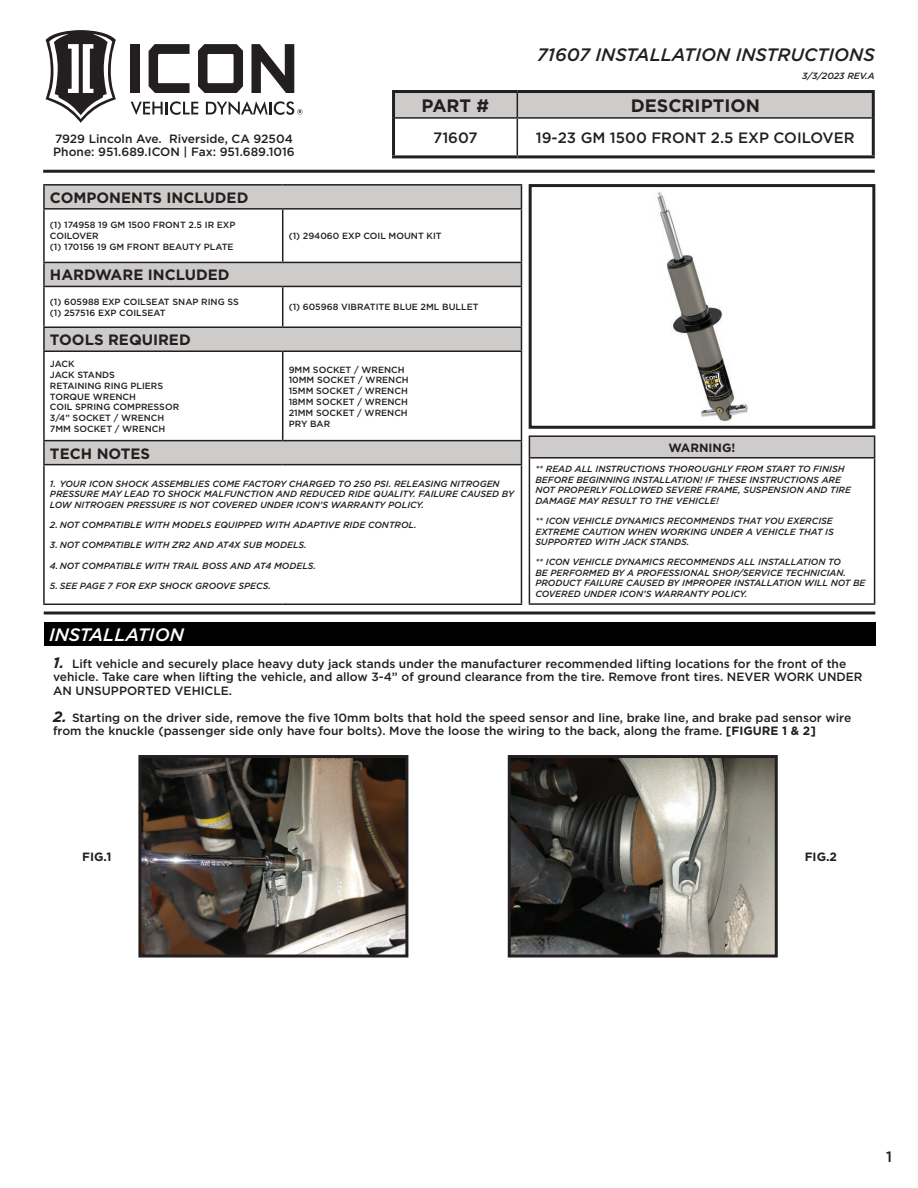
<style>
.page{position:relative;width:918px;height:1188px;background:#fff}
.page>*{position:absolute;margin:0;border:0;box-sizing:border-box;transform-origin:0 0}
.t1{font:italic 500 18px "Gotham";color:#231f20}
.t2{font:700 18px "Gotham";color:#231f20}
.t3{font:italic 500 18px "Gotham";color:#fff}
.t4{font:700 15px "Gotham";color:#231f20}
.t5{font:500 15px "Gotham";color:#231f20}
.t6{font:500 12px/13.5px "Gotham";color:#231f20}
.t7{font:700 12px "Gotham";color:#231f20}
.t8{font:italic 500 9px/10.8px "Gotham";color:#231f20}
.t9{font:500 9px/10.8px "Gotham";color:#231f20}
.s1{font-weight:700;font-style:italic;font-size:15px}
.s2{font-weight:700}
</style>
<div class="page">
<hr style="left:43px;top:170px;width:832px;height:3px;background:#231f20">
<div style="left:395px;top:93px;width:477px;height:24px;background:#ceccca"></div>
<hr style="left:395px;top:117px;width:122px;height:2px;background:#231f20">
<hr style="left:517px;top:117px;width:355px;height:2px;background:#231f20">
<hr style="left:517px;top:119px;width:1px;height:36px;background:#231f20">
<hr style="left:392px;top:90px;width:125px;height:3px;background:#231f20">
<hr style="left:392px;top:93px;width:3px;height:25px;background:#231f20">
<hr style="left:517px;top:90px;width:358px;height:3px;background:#231f20">
<hr style="left:872px;top:93px;width:3px;height:25px;background:#231f20">
<hr style="left:392px;top:118px;width:3px;height:37px;background:#231f20">
<hr style="left:872px;top:118px;width:3px;height:37px;background:#231f20">
<hr style="left:392px;top:155px;width:125px;height:3px;background:#231f20">
<hr style="left:517px;top:155px;width:358px;height:3px;background:#231f20">
<div style="left:529px;top:436px;width:346px;height:22px;background:#ceccca"></div>
<hr style="left:529px;top:435px;width:346px;height:2px;background:#231f20">
<svg style="left:529px;top:437px;width:1px;height:20px"></svg>
<svg style="left:874px;top:437px;width:1px;height:20px"></svg>
<hr style="left:529px;top:457px;width:346px;height:2px;background:#231f20">
<hr style="left:529px;top:459px;width:1px;height:144px;background:#231f20">
<hr style="left:874px;top:459px;width:1px;height:144px;background:#231f20">
<hr style="left:529px;top:603px;width:346px;height:2px;background:#231f20">
<img style="left:657px;top:192px;width:91px;height:229px">
<div style="left:529px;top:184px;width:346px;height:245px;border:3px solid #231f20"></div>
<svg style="left:45px;top:186px;width:476px;height:278px"></svg>
<hr style="left:43px;top:184px;width:240px;height:2px;background:#231f20">
<hr style="left:43px;top:186px;width:2px;height:22px;background:#231f20">
<hr style="left:283px;top:184px;width:239px;height:2px;background:#231f20">
<svg style="left:521px;top:186px;width:1px;height:22px"></svg>
<hr style="left:43px;top:208px;width:240px;height:2px;background:#231f20">
<hr style="left:43px;top:210px;width:2px;height:52px;background:#231f20">
<hr style="left:283px;top:208px;width:239px;height:2px;background:#231f20">
<hr style="left:282px;top:210px;width:1px;height:52px;background:#231f20">
<hr style="left:521px;top:210px;width:1px;height:52px;background:#231f20">
<hr style="left:43px;top:262px;width:240px;height:1px;background:#231f20">
<hr style="left:43px;top:263px;width:2px;height:23px;background:#231f20">
<hr style="left:283px;top:262px;width:239px;height:1px;background:#231f20">
<svg style="left:521px;top:263px;width:1px;height:23px"></svg>
<hr style="left:43px;top:286px;width:240px;height:1px;background:#231f20">
<hr style="left:43px;top:287px;width:2px;height:39px;background:#231f20">
<hr style="left:283px;top:286px;width:239px;height:1px;background:#231f20">
<hr style="left:282px;top:287px;width:1px;height:39px;background:#231f20">
<hr style="left:521px;top:287px;width:1px;height:39px;background:#231f20">
<hr style="left:43px;top:326px;width:240px;height:2px;background:#231f20">
<hr style="left:43px;top:328px;width:2px;height:22px;background:#231f20">
<hr style="left:283px;top:326px;width:239px;height:2px;background:#231f20">
<svg style="left:521px;top:328px;width:1px;height:22px"></svg>
<hr style="left:43px;top:350px;width:240px;height:2px;background:#231f20">
<hr style="left:43px;top:352px;width:2px;height:88px;background:#231f20">
<hr style="left:283px;top:350px;width:239px;height:2px;background:#231f20">
<hr style="left:282px;top:352px;width:1px;height:88px;background:#231f20">
<hr style="left:521px;top:352px;width:1px;height:88px;background:#231f20">
<hr style="left:43px;top:440px;width:240px;height:1px;background:#231f20">
<hr style="left:43px;top:441px;width:2px;height:23px;background:#231f20">
<hr style="left:283px;top:440px;width:239px;height:1px;background:#231f20">
<svg style="left:521px;top:441px;width:1px;height:23px"></svg>
<hr style="left:43px;top:464px;width:240px;height:1px;background:#231f20">
<hr style="left:43px;top:465px;width:2px;height:139px;background:#231f20">
<hr style="left:283px;top:464px;width:239px;height:1px;background:#231f20">
<hr style="left:521px;top:465px;width:1px;height:139px;background:#231f20">
<hr style="left:43px;top:604px;width:240px;height:1px;background:#231f20">
<hr style="left:283px;top:604px;width:239px;height:1px;background:#231f20">
<hr style="left:44px;top:611px;width:831px;height:3px;background:#231f20">
<div style="left:44px;top:622px;width:831px;height:23px;background:#000"></div>
<div style="left:131px;top:44px;width:9px;height:49px;background:#231f20"></div>
<svg style="left:149px;top:44px;width:41px;height:49px"></svg>
<svg style="left:198px;top:44px;width:45px;height:49px"></svg>
<svg style="left:251px;top:44px;width:43px;height:49px"></svg>
<svg style="left:131px;top:101px;width:67px;height:14px"></svg>
<svg style="left:45px;top:30px;width:71px;height:93px"></svg>
<svg style="left:206px;top:101px;width:97px;height:14px"></svg>
<img style="left:142px;top:759px;width:262px;height:195px">
<div style="left:138px;top:755px;width:270px;height:203px;border:3px solid #231f20"></div>
<img style="left:512px;top:759px;width:262px;height:195px">
<div style="left:508px;top:755px;width:270px;height:203px;border:3px solid #231f20"></div>
<h1 class="t1" style="left:537px;top:43px;width:339px">71607 INSTALLATION INSTRUCTIONS</h1>
<h3 class="t6" style="left:53px;top:131px;width:243px">7929 Lincoln Ave. Riverside, CA 92504<br>Phone: 951.689.ICON | Fax: 951.689.1016</h3>
<p class="t8" style="left:802px;top:71px;width:74px">3/3/2023 REV.A</p>
<h1 class="t2" style="left:422px;top:94px;width:69px">PART #</h1>
<h1 class="t2" style="left:631px;top:94px;width:131px">DESCRIPTION</h1>
<h2 class="t5" style="left:433px;top:128px;width:46px">71607</h2>
<h2 class="t5" style="left:536px;top:128px;width:320px">19-23 GM 1500 FRONT 2.5 EXP COILOVER</h2>
<h2 class="t4" style="left:50px;top:188px;width:200px">COMPONENTS INCLUDED</h2>
<p class="t9" style="left:50px;top:220px;width:187px">(1) 174958 19 GM 1500 FRONT 2.5 IR EXP<br>COILOVER<br>(1) 170156 19 GM FRONT BEAUTY PLATE</p>
<p class="t9" style="left:289px;top:231px;width:155px">(1) 294060 EXP COIL MOUNT KIT</p>
<h2 class="t4" style="left:50px;top:265px;width:181px">HARDWARE INCLUDED</h2>
<p class="t9" style="left:50px;top:296px;width:190px">(1) 605988 EXP COILSEAT SNAP RING SS (1) 257516 EXP COILSEAT</p>
<p class="t9" style="left:289px;top:302px;width:191px">(1) 605968 VIBRATITE BLUE 2ML BULLET</p>
<h2 class="t4" style="left:50px;top:330px;width:142px">TOOLS REQUIRED</h2>
<p class="t9" style="left:50px;top:358px;width:131px">JACK<br>JACK STANDS<br>RETAINING RING PLIERS<br>TORQUE WRENCH<br>COIL SPRING COMPRESSOR<br>3/4” SOCKET / WRENCH<br>7MM SOCKET / WRENCH</p>
<p class="t9" style="left:289px;top:364px;width:122px">9MM SOCKET / WRENCH<br>10MM SOCKET / WRENCH<br>15MM SOCKET / WRENCH<br>18MM SOCKET / WRENCH<br>21MM SOCKET / WRENCH<br>PRY BAR</p>
<h2 class="t4" style="left:50px;top:443px;width:102px">TECH NOTES</h2>
<p class="t8" style="left:50px;top:478px;width:465px">1. YOUR ICON SHOCK ASSEMBLIES COME FACTORY CHARGED TO 250 PSI. RELEASING NITROGEN<br>PRESSURE MAY LEAD TO SHOCK MALFUNCTION AND REDUCED RIDE QUALITY. FAILURE CAUSED BY<br>LOW NITROGEN PRESSURE IS NOT COVERED UNDER ICON’S WARRANTY POLICY.</p>
<p class="t8" style="left:50px;top:519px;width:368px">2. NOT COMPATIBLE WITH MODELS EQUIPPED WITH ADAPTIVE RIDE CONTROL.</p>
<p class="t8" style="left:50px;top:540px;width:258px">3. NOT COMPATIBLE WITH ZR2 AND AT4X SUB MODELS.</p>
<p class="t8" style="left:50px;top:560px;width:268px">4.NOT COMPATIBLE WITH TRAIL BOSS AND AT4 MODELS.</p>
<p class="t8" style="left:50px;top:580px;width:223px">5. SEE PAGE 7 FOR EXP SHOCK GROOVE SPECS.</p>
<h1 class="t3" style="left:49px;top:623px;width:136px">INSTALLATION</h1>
<h3 class="t7" style="left:669px;top:440px;width:68px">WARNING!</h3>
<p class="t8" style="left:535px;top:463px;width:317px">** READ ALL INSTRUCTIONS THOROUGHLY FROM START TO FINISH BEFORE BEGINNING INSTALLATION! IF THESE INSTRUCTIONS ARE NOT PROPERLY FOLLOWED SEVERE FRAME, SUSPENSION AND TIRE DAMAGE MAY RESULT TO THE VEHICLE!</p>
<p class="t8" style="left:535px;top:515px;width:300px;text-align:justify">** ICON VEHICLE DYNAMICS RECOMMENDS THAT YOU EXERCISE EXTREME CAUTION WHEN WORKING UNDER A VEHICLE THAT IS SUPPORTED WITH JACK STANDS.</p>
<p class="t8" style="left:535px;top:556px;width:332px">** ICON VEHICLE DYNAMICS RECOMMENDS ALL INSTALLATION TO<br>BE PERFORMED BY A PROFESSIONAL SHOP/SERVICE TECHNICIAN.<br>PRODUCT FAILURE CAUSED BY IMPROPER INSTALLATION WILL NOT BE COVERED UNDER ICON’S WARRANTY POLICY.</p>
<p class="t6" style="left:53px;top:657px;width:811px"><span class="s1">1.</span> Lift vehicle and securely place heavy duty jack stands under the manufacturer recommended lifting locations for the front of the vehicle. Take care when lifting the vehicle, and allow 3-4” of ground clearance from the tire. Remove front tires. NEVER WORK UNDER<br>AN UNSUPPORTED VEHICLE.</p>
<p class="t6" style="left:53px;top:711px;width:800px"><span class="s1">2.</span> Starting on the driver side, remove the five 10mm bolts that hold the speed sensor and line, brake line, and brake pad sensor wire from the knuckle (passenger side only have four bolts). Move the loose the wiring to the back, along the frame. <span class="s2">[FIGURE 1 &amp; 2]</span></p>
<h3 class="t7" style="left:82px;top:849px;width:31px">FIG.1</h3>
<h3 class="t7" style="left:805px;top:849px;width:34px">FIG.2</h3>
<h2 class="t5" style="left:886px;top:1147px;width:7px">1</h2>
</div>
